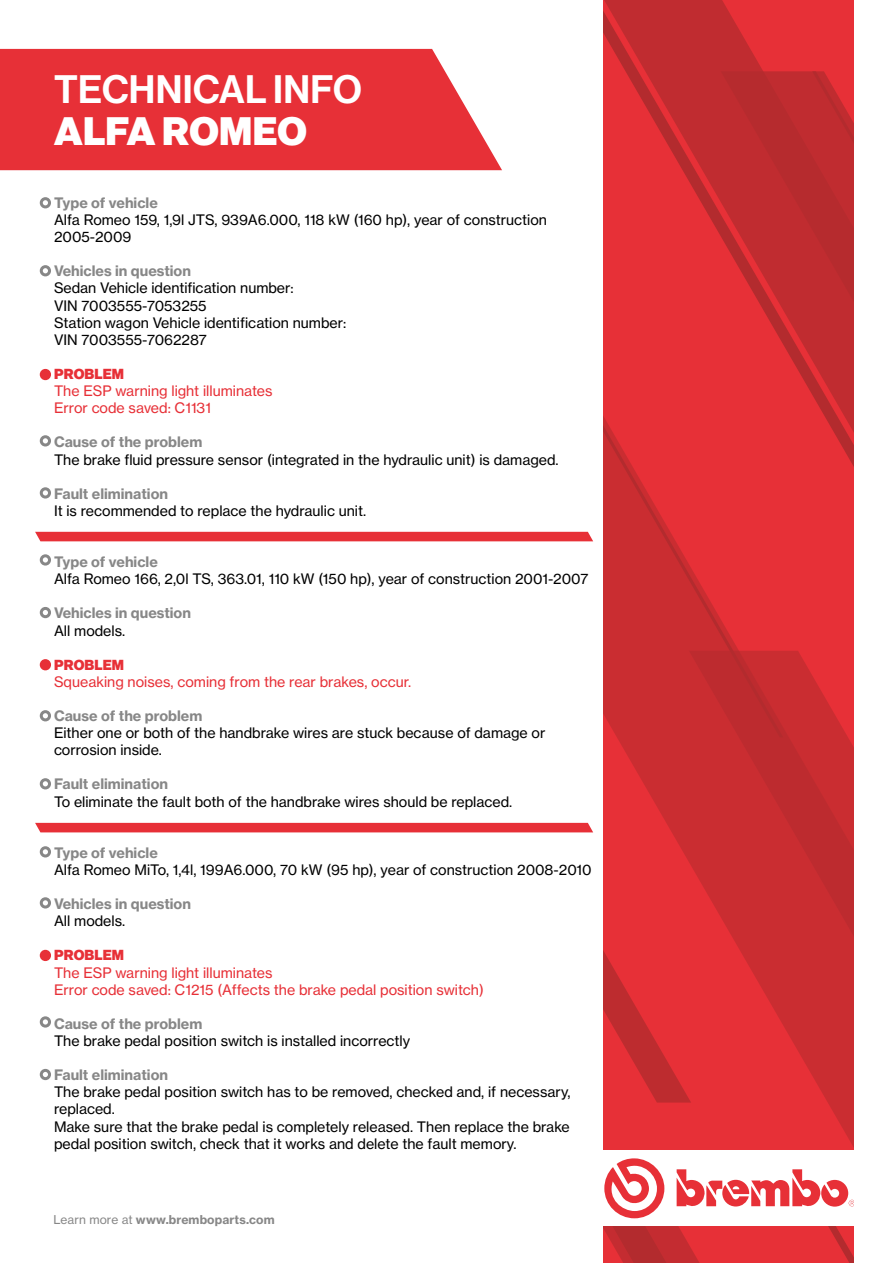
<style>
.page{position:relative;width:893px;height:1263px;background:#fff}
.page>*{position:absolute;margin:0;border:0;box-sizing:border-box;transform-origin:0 0}
.t1{font:500 38.85px "BW Haas Head 65";letter-spacing:.01em;color:#fff}
.t2{font:900 38.85px "BW Haas Head 95";letter-spacing:.01em;color:#fff}
.t3{font:14.25px/17.1px "BW Haas Text 55 Roman";color:#000}
.t4{font:700 14.25px "BW Haas Text 75";color:#878787}
.t5{font:14.25px/17.1px "BW Haas Text 55 Roman";color:#e73037}
.t6{font:900 14.25px "BW Haas Head 95";letter-spacing:.01em;color:#e73037}
.t7{font:700 12px "BW Haas Text 75";letter-spacing:.01em;color:#878787}
.s1{font-family:"BW Haas Text 55 Roman";font-weight:400}
</style>
<div class="page">
<svg style="left:783px;top:0;width:71px;height:350px;background:#c82c31"></svg>
<svg style="left:603px;top:350px;width:251px;height:913px;background:#dc4046"></svg>
<svg style="left:603px;top:0;width:180px;height:737px;background:#d62e33"></svg>
<svg style="left:812px;top:71px;width:42px;height:140px;background:#c32c30"></svg>
<div style="left:40px;top:197px;width:11px;height:11px;border:3px solid #878787;border-radius:50%"></div>
<div style="left:40px;top:554px;width:11px;height:12px;border:3px solid #878787;border-radius:50%"></div>
<div style="left:40px;top:487px;width:11px;height:11px;border:3px solid #878787;border-radius:50%"></div>
<div style="left:40px;top:265px;width:11px;height:11px;border:3px solid #878787;border-radius:50%"></div>
<div style="left:40px;top:607px;width:11px;height:11px;border:3px solid #878787;border-radius:50%"></div>
<div style="left:40px;top:710px;width:11px;height:11px;border:3px solid #878787;border-radius:50%"></div>
<div style="left:41px;top:370px;width:9px;height:9px;background:#e73037;border-radius:50%"></div>
<div style="left:40px;top:369px;width:11px;height:11px;border:3px solid #e73037;border-radius:50%"></div>
<div style="left:41px;top:951px;width:9px;height:8px;background:#e73037;border-radius:50%"></div>
<div style="left:40px;top:950px;width:11px;height:11px;border:3px solid #e73037;border-radius:50%"></div>
<div style="left:41px;top:661px;width:9px;height:8px;background:#e73037;border-radius:50%"></div>
<div style="left:40px;top:659px;width:11px;height:11px;border:3px solid #e73037;border-radius:50%"></div>
<div style="left:40px;top:435px;width:11px;height:11px;border:3px solid #878787;border-radius:50%"></div>
<div style="left:40px;top:846px;width:11px;height:11px;border:3px solid #878787;border-radius:50%"></div>
<div style="left:40px;top:897px;width:11px;height:11px;border:3px solid #878787;border-radius:50%"></div>
<div style="left:40px;top:778px;width:11px;height:11px;border:3px solid #878787;border-radius:50%"></div>
<div style="left:40px;top:1016px;width:11px;height:11px;border:3px solid #878787;border-radius:50%"></div>
<div style="left:40px;top:1069px;width:11px;height:11px;border:3px solid #878787;border-radius:50%"></div>
<svg style="left:0;top:49px;width:502px;height:121px;background:#e83e45"></svg>
<div style="left:35px;top:532px;width:558px;height:9px;background:#e73037"></div>
<div style="left:35px;top:823px;width:558px;height:9px;background:#e73037"></div>
<h1 class="t1" style="left:54px;top:67px;width:309px">TECHNICAL INFO</h1>
<h1 class="t2" style="left:54px;top:109px;width:254px">ALFA ROMEO</h1>
<p class="t4" style="left:54px;top:194px;width:105px">Type of vehicle</p>
<p class="t3" style="left:54px;top:211px;width:494px">Alfa Romeo 159, 1,9l JTS, 939A6.000, 118 kW (160 hp), year of construction<br>2005-2009</p>
<p class="t4" style="left:54px;top:262px;width:138px">Vehicles in question</p>
<p class="t3" style="left:54px;top:280px;width:294px">Sedan Vehicle identification number:<br>VIN 7003555-7053255<br>Station wagon Vehicle identification number:<br>VIN 7003555-7062287</p>
<p class="t6" style="left:54px;top:366px;width:71px">PROBLEM</p>
<p class="t5" style="left:54px;top:382px;width:220px">The ESP warning light illuminates<br>Error code saved: C1131</p>
<p class="t4" style="left:54px;top:433px;width:150px">Cause of the problem</p>
<p class="t3" style="left:54px;top:451px;width:506px">The brake fluid pressure sensor (integrated in the hydraulic unit) is damaged.</p>
<p class="t4" style="left:54px;top:484px;width:116px">Fault elimination</p>
<p class="t3" style="left:54px;top:502px;width:314px">It is recommended to replace the hydraulic unit.</p>
<p class="t4" style="left:54px;top:553px;width:105px">Type of vehicle</p>
<p class="t3" style="left:54px;top:570px;width:536px">Alfa Romeo 166, 2,0l TS, 363.01, 110 kW (150 hp), year of construction 2001-2007</p>
<p class="t4" style="left:54px;top:604px;width:138px">Vehicles in question</p>
<p class="t3" style="left:54px;top:622px;width:73px">All models.</p>
<p class="t6" style="left:54px;top:656px;width:71px">PROBLEM</p>
<p class="t5" style="left:54px;top:673px;width:359px">Squeaking noises, coming from the rear brakes, occur.</p>
<p class="t4" style="left:54px;top:707px;width:150px">Cause of the problem</p>
<p class="t3" style="left:54px;top:724px;width:493px">Either one or both of the handbrake wires are stuck because of damage or corrosion inside.</p>
<p class="t4" style="left:54px;top:775px;width:116px">Fault elimination</p>
<p class="t3" style="left:54px;top:793px;width:460px">To eliminate the fault both of the handbrake wires should be replaced.</p>
<p class="t4" style="left:54px;top:844px;width:105px">Type of vehicle</p>
<p class="t3" style="left:54px;top:861px;width:539px">Alfa Romeo MiTo, 1,4l, 199A6.000, 70 kW (95 hp), year of construction 2008-2010</p>
<p class="t4" style="left:54px;top:895px;width:138px">Vehicles in question</p>
<p class="t3" style="left:54px;top:912px;width:73px">All models.</p>
<p class="t6" style="left:54px;top:947px;width:71px">PROBLEM</p>
<p class="t5" style="left:54px;top:964px;width:431px">The ESP warning light illuminates<br>Error code saved: C1215 (Affects the brake pedal position switch)</p>
<p class="t4" style="left:54px;top:1015px;width:150px">Cause of the problem</p>
<p class="t3" style="left:54px;top:1032px;width:358px">The brake pedal position switch is installed incorrectly</p>
<p class="t4" style="left:54px;top:1066px;width:116px">Fault elimination</p>
<p class="t3" style="left:54px;top:1083px;width:518px">The brake pedal position switch has to be removed, checked and, if necessary, replaced.<br>Make sure that the brake pedal is completely released. Then replace the brake pedal position switch, check that it works and delete the fault memory.</p>
<p class="t7" style="left:54px;top:1212px;width:223px"><span class="s1">Learn more at</span> www.bremboparts.com</p>
</div>
